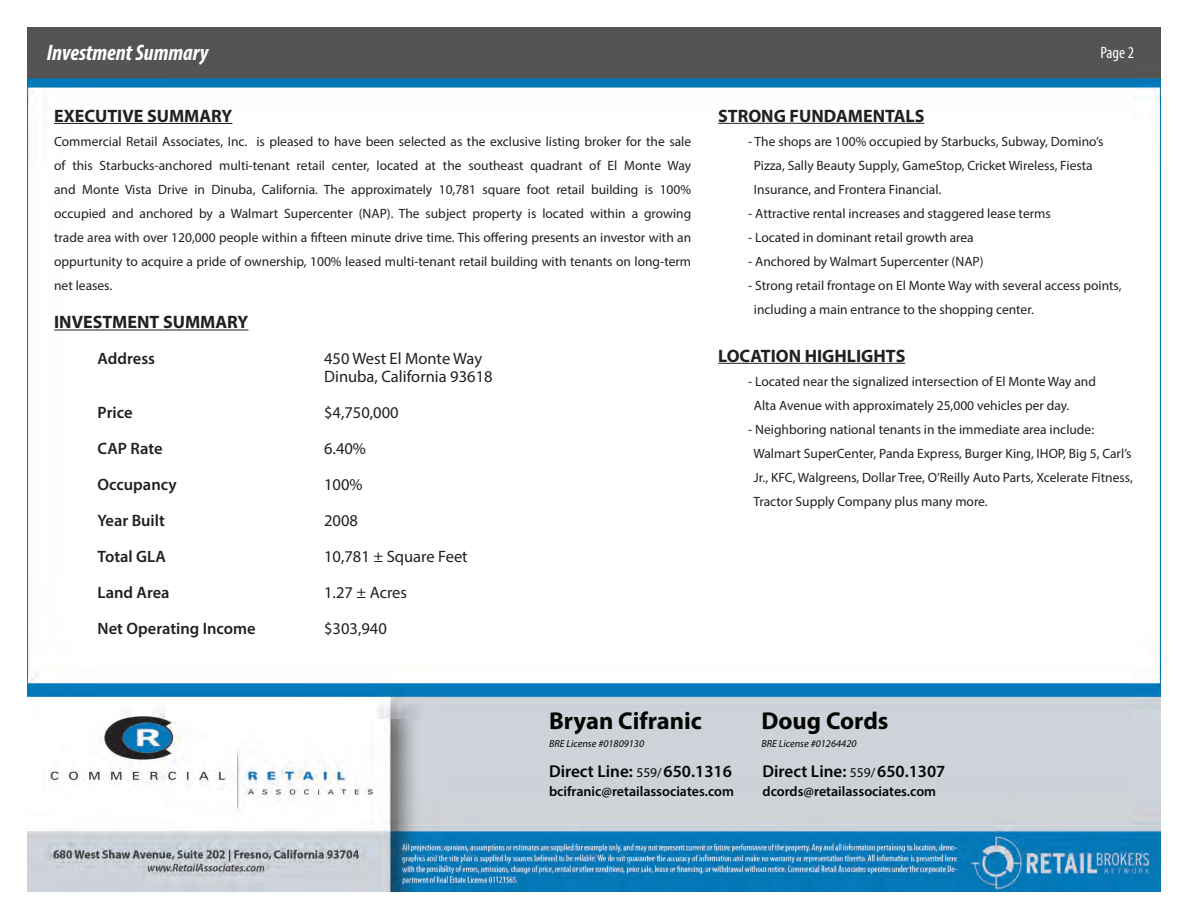
<style>
.page{position:relative;width:1188px;height:918px;background:#fff}
.page>*{position:absolute;margin:0;border:0;box-sizing:border-box;transform-origin:0 0}
.t1{font:700 24.45px "Myriad Pro";color:#040503}
.t2{font:italic 700 condensed 22.5px "Myriad Pro";color:#fff}
.t3{font:700 18px "Myriad Pro";color:#231f20}
.t4{font:600 17.1px "Myriad Pro";color:#040503}
.t5{font:16.5px "Myriad Pro";color:#231f20}
.t6{font:600 16.5px "Myriad Pro";color:#231f20}
.t7{font:condensed 16.5px "Myriad Pro";color:#fff}
.t8{font:600 13.95px "Myriad Pro";color:#040503}
.t9{font:13.5px/24px "Myriad Pro";color:#231f20;text-align:justify}
.t10{font:italic 10.35px "Myriad Pro";color:#040503}
.s1{font-weight:400;font-size:13.5px}
</style>
<div class="page">
<img style="left:27px;top:27px;width:1134px;height:864px">
<hr style="left:54px;top:123px;width:178px;height:1px;background:#231f20">
<hr style="left:54px;top:330px;width:194px;height:1px;background:#231f20">
<hr style="left:718px;top:123px;width:206px;height:1px;background:#231f20">
<hr style="left:718px;top:363px;width:187px;height:1px;background:#231f20">
<p class="t2" style="left:47px;top:38px;width:163px">Investment Summary</p>
<p class="t7" style="left:1100px;top:43px;width:35px">Page 2</p>
<p class="t3" style="left:54px;top:104px;width:180px">EXECUTIVE SUMMARY</p>
<p class="t9" style="left:54px;top:129px;width:639px">Commercial Retail Associates, Inc. is pleased to have been selected as the exclusive listing broker for the sale of this Starbucks-anchored multi-tenant retail center, located at the southeast quadrant of El Monte Way and Monte Vista Drive in Dinuba, California. The approximately 10,781 square foot retail building is 100% occupied and anchored by a Walmart Supercenter (NAP). The subject property is located within a growing trade area with over 120,000 people within a fifteen minute drive time. This offering presents an investor with an oppurtunity to acquire a pride of ownership, 100% leased multi-tenant retail building with tenants on long-term net leases.</p>
<p class="t3" style="left:54px;top:310px;width:196px">INVESTMENT SUMMARY</p>
<p class="t6" style="left:98px;top:348px;width:59px">Address</p>
<p class="t5" style="left:324px;top:348px;width:160px">450 West El Monte Way</p>
<p class="t5" style="left:324px;top:366px;width:170px">Dinuba, California 93618</p>
<p class="t6" style="left:98px;top:402px;width:36px">Price</p>
<p class="t5" style="left:324px;top:402px;width:76px">$4,750,000</p>
<p class="t6" style="left:98px;top:438px;width:66px">CAP Rate</p>
<p class="t5" style="left:324px;top:438px;width:43px">6.40%</p>
<p class="t6" style="left:98px;top:474px;width:81px">Occupancy</p>
<p class="t5" style="left:324px;top:474px;width:40px">100%</p>
<p class="t6" style="left:98px;top:510px;width:69px">Year Built</p>
<p class="t5" style="left:324px;top:510px;width:35px">2008</p>
<p class="t6" style="left:98px;top:546px;width:70px">Total GLA</p>
<p class="t5" style="left:324px;top:546px;width:145px">10,781 ± Square Feet</p>
<p class="t6" style="left:98px;top:582px;width:73px">Land Area</p>
<p class="t5" style="left:324px;top:582px;width:84px">1.27 ± Acres</p>
<p class="t6" style="left:98px;top:618px;width:160px">Net Operating Income</p>
<p class="t5" style="left:324px;top:618px;width:64px">$303,940</p>
<p class="t3" style="left:718px;top:104px;width:208px">STRONG FUNDAMENTALS</p>
<p class="t9" style="left:748px;top:129px;width:357px">- The shops are 100% occupied by Starbucks, Subway, Domino’s</p>
<p class="t9" style="left:754px;top:153px;width:340px">Pizza, Sally Beauty Supply, GameStop, Cricket Wireless, Fiesta</p>
<p class="t9" style="left:754px;top:177px;width:189px">Insurance, and Frontera Financial.</p>
<p class="t9" style="left:748px;top:201px;width:304px">- Attractive rental increases and staggered lease terms</p>
<p class="t9" style="left:748px;top:225px;width:227px">- Located in dominant retail growth area</p>
<p class="t9" style="left:748px;top:249px;width:237px">- Anchored by Walmart Supercenter (NAP)</p>
<p class="t9" style="left:748px;top:273px;width:375px">- Strong retail frontage on El Monte Way with several access points,</p>
<p class="t9" style="left:754px;top:297px;width:281px">including a main entrance to the shopping center.</p>
<p class="t3" style="left:718px;top:344px;width:189px">LOCATION HIGHLIGHTS</p>
<p class="t9" style="left:748px;top:369px;width:349px">- Located near the signalized intersection of El Monte Way and</p>
<p class="t9" style="left:754px;top:393px;width:317px">Alta Avenue with approximately 25,000 vehicles per day.</p>
<p class="t9" style="left:748px;top:417px;width:347px">- Neighboring national tenants in the immediate area include:</p>
<p class="t9" style="left:753px;top:441px;width:380px">Walmart SuperCenter, Panda Express, Burger King, IHOP, Big 5, Carl’s</p>
<p class="t9" style="left:754px;top:465px;width:380px">Jr., KFC, Walgreens, Dollar Tree, O’Reilly Auto Parts, Xcelerate Fitness,</p>
<p class="t9" style="left:753px;top:489px;width:236px">Tractor Supply Company plus many more.</p>
<h1 class="t1" style="left:549px;top:705px;width:154px">Bryan Cifranic</h1>
<p class="t10" style="left:549px;top:737px;width:97px">BRE License #01809130</p>
<h1 class="t1" style="left:761px;top:705px;width:129px">Doug Cords</h1>
<p class="t10" style="left:761px;top:737px;width:97px">BRE License #01264420</p>
<p class="t4" style="left:549px;top:760px;width:184px">Direct Line: <span class="s1">559/</span>650.1316</p>
<p class="t8" style="left:549px;top:782px;width:187px">bcifranic@retailassociates.com</p>
<p class="t4" style="left:763px;top:760px;width:184px">Direct Line: <span class="s1">559/</span>650.1307</p>
<p class="t8" style="left:763px;top:782px;width:175px">dcords@retailassociates.com</p>
</div>
